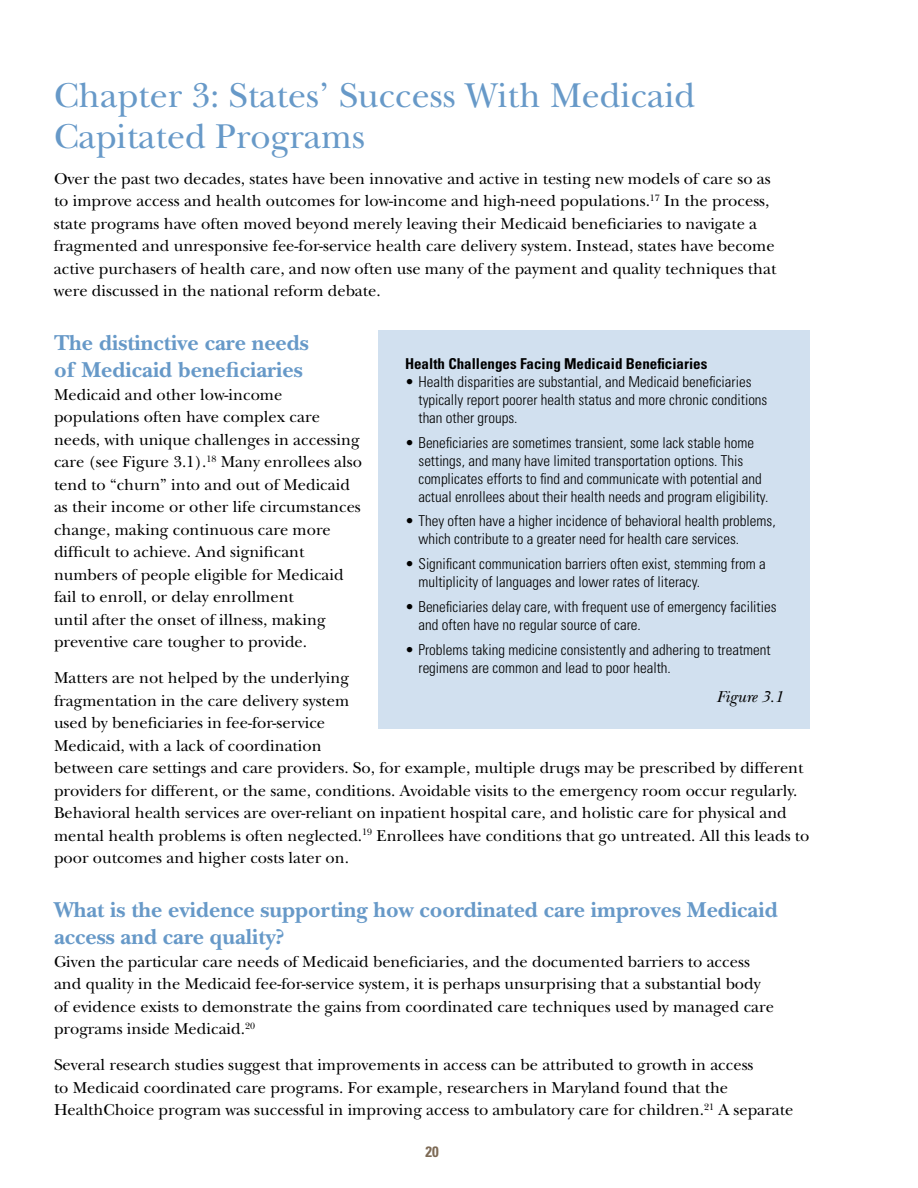
<style>
.page{position:relative;width:918px;height:1188px;background:#fff}
.page>*{position:absolute;margin:0;border:0;box-sizing:border-box;transform-origin:0 0}
.t1{font:36px/40.5px "New Baskerville";color:#6799c8}
.t2{font:700 22.5px/27px "New Baskerville";color:#6799c8}
.t3{font:16.5px/22.5px "New Baskerville";color:#000}
.t4{font:italic 16.5px "New Baskerville";color:#000}
.t5{font:300 condensed 15px/18px "Univers";color:#000}
.t6{font:700 condensed 15px "Univers";color:#000}
.t7{font:700 condensed 15px "Univers";color:#7d6a55}
</style>
<div class="page">
<div style="left:378px;top:330px;width:432px;height:399px;background:#d1e0ef"></div>
<h1 class="t1" style="left:54px;top:76px;width:643px">Chapter 3: States’ Success With Medicaid<br>Capitated Programs</h1>
<p class="t3" style="left:54px;top:167px;width:724px">Over the past two decades, states have been innovative and active in testing new models of care so as to improve access and health outcomes for low-income and high-need populations.<sup>17</sup> In the process, state programs have often moved beyond merely leaving their Medicaid beneficiaries to navigate a fragmented and unresponsive fee-for-service health care delivery system. Instead, states have become active purchasers of health care, and now often use many of the payment and quality techniques that were discussed in the national reform debate.</p>
<h2 class="t2" style="left:54px;top:330px;width:256px">The distinctive care needs of Medicaid beneficiaries</h2>
<p class="t3" style="left:54px;top:383px;width:309px">Medicaid and other low-income populations often have complex care needs, with unique challenges in accessing care (see Figure 3.1).<sup>18</sup> Many enrollees also tend to “churn” into and out of Medicaid as their income or other life circumstances change, making continuous care more difficult to achieve. And significant numbers of people eligible for Medicaid fail to enroll, or delay enrollment<br>until after the onset of illness, making preventive care tougher to provide.</p>
<p class="t3" style="left:54px;top:667px;width:757px">Matters are not helped by the underlying<br>fragmentation in the care delivery system<br>used by beneficiaries in fee-for-service<br>Medicaid, with a lack of coordination<br>between care settings and care providers. So, for example, multiple drugs may be prescribed by different providers for different, or the same, conditions. Avoidable visits to the emergency room occur regularly.<br>Behavioral health services are over-reliant on inpatient hospital care, and holistic care for physical and mental health problems is often neglected.<sup>19</sup> Enrollees have conditions that go untreated. All this leads to poor outcomes and higher costs later on.</p>
<h2 class="t2" style="left:54px;top:897px;width:725px">What is the evidence supporting how coordinated care improves Medicaid access and care quality?</h2>
<p class="t3" style="left:54px;top:950px;width:722px">Given the particular care needs of Medicaid beneficiaries, and the documented barriers to access and quality in the Medicaid fee-for-service system, it is perhaps unsurprising that a substantial body of evidence exists to demonstrate the gains from coordinated care techniques used by managed care programs inside Medicaid.<sup>20</sup></p>
<p class="t3" style="left:54px;top:1054px;width:741px">Several research studies suggest that improvements in access can be attributed to growth in access<br>to Medicaid coordinated care programs. For example, researchers in Maryland found that the<br>HealthChoice program was successful in improving access to ambulatory care for children.<sup>21</sup> A separate</p>
<p class="t6" style="left:405px;top:354px;width:304px">Health Challenges Facing Medicaid Beneficiaries</p>
<p class="t5" style="left:418px;top:372px;width:350px;text-indent:-14px">• Health disparities are substantial, and Medicaid beneficiaries typically report poorer health status and more chronic conditions than other groups.</p>
<p class="t5" style="left:418px;top:433px;width:351px;text-indent:-14px">• Beneficiaries are sometimes transient, some lack stable home settings, and many have limited transportation options. This complicates efforts to find and communicate with potential and actual enrollees about their health needs and program eligibility.</p>
<p class="t5" style="left:418px;top:512px;width:359px;text-indent:-14px">• They often have a higher incidence of behavioral health problems, which contribute to a greater need for health care services.</p>
<p class="t5" style="left:418px;top:555px;width:349px;text-indent:-14px">• Significant communication barriers often exist, stemming from a multiplicity of languages and lower rates of literacy.</p>
<p class="t5" style="left:418px;top:597px;width:360px;text-indent:-14px">• Beneficiaries delay care, with frequent use of emergency facilities and often have no regular source of care.</p>
<p class="t5" style="left:418px;top:640px;width:354px;text-indent:-14px">• Problems taking medicine consistently and adhering to treatment regimens are common and lead to poor health.</p>
<p class="t4" style="left:717px;top:687px;width:68px">Figure 3.1</p>
<p class="t7" style="left:425px;top:1142px;width:15px">20</p>
</div>
